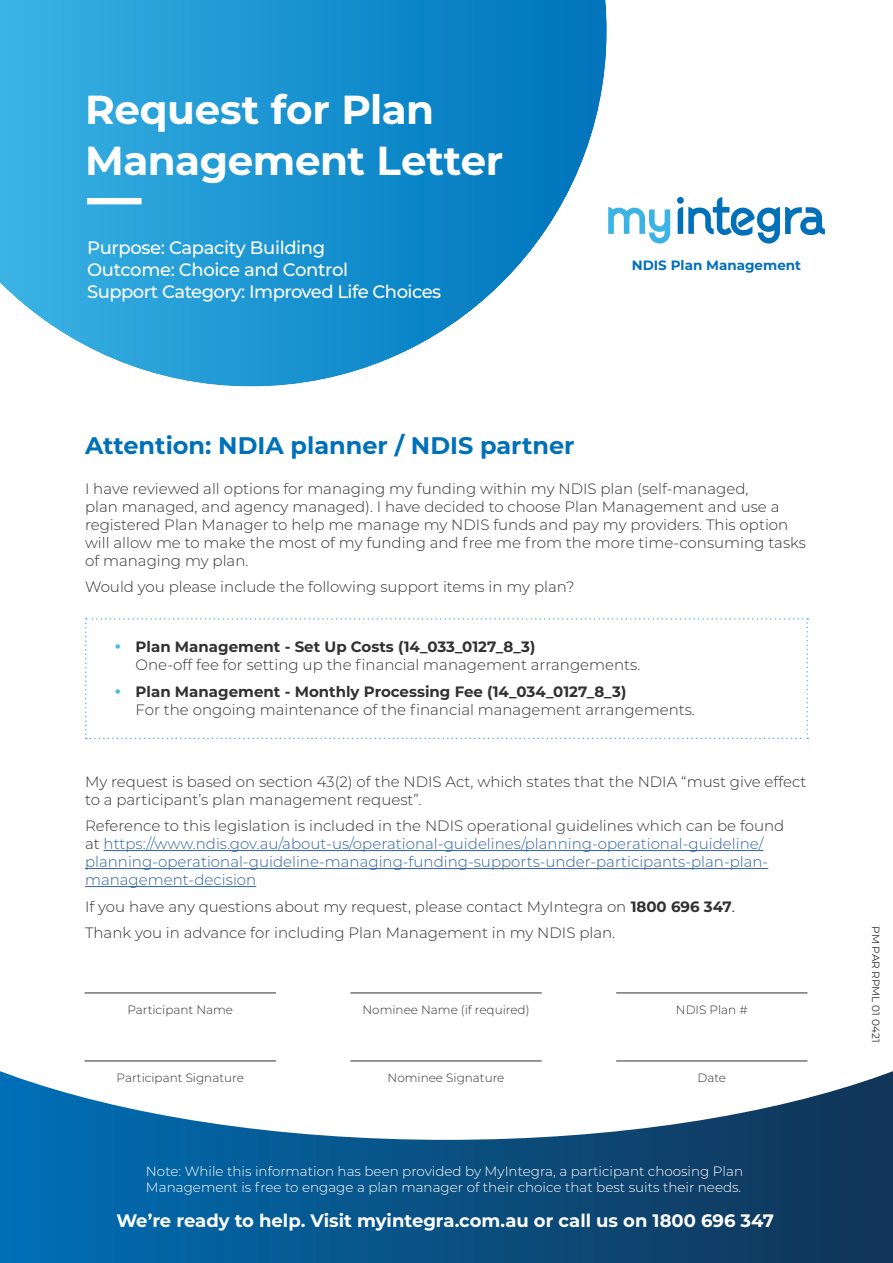
<style>
.page{position:relative;width:893px;height:1263px;background:#fff}
.page>*{position:absolute;margin:0;border:0;box-sizing:border-box;transform-origin:0 0}
.t1{font:700 40.5px/51.2px "Montserrat";letter-spacing:-.01em;color:#fff}
.t2{font:700 24px "Montserrat";color:#0070b9}
.t3{font:500 18px/21.6px "Montserrat";letter-spacing:-.025em;color:#fff}
.t4{font:700 18px "Montserrat";color:#fff}
.t5{font:300 15px/18px "Montserrat";color:#323032}
.t6{font:300 15px/18px "Montserrat";color:#2e62a1}
.t7{font:700 15px "Montserrat";color:#323032}
.t8{font:300 13.5px/16.2px "Montserrat";color:#fff}
.t9{font:700 13.5px "Montserrat";color:#0070b9}
.t10{font:300 12px "Montserrat";color:#323032}
.t11{font:10.5px "Montserrat";color:#323032}
.s1{color:#323032}
.s2{font-weight:700}
.s3{font-weight:400}
</style>
<div class="page">
<img style="left:0;top:1140px;width:893px;height:123px">
<svg style="left:0;top:737px;width:893px;height:403px"></svg>
<img style="left:0;top:0;width:607px;height:386px">
<svg style="left:678px;top:197px;width:147px;height:47px"></svg>
<svg style="left:608px;top:207px;width:62px;height:37px"></svg>
<div style="left:87px;top:198px;width:55px;height:6px;background:#fff"></div>
<hr style="left:104px;top:850px;width:659px;height:1px;background:#2e62a1">
<hr style="left:85px;top:868px;width:683px;height:1px;background:#2e62a1">
<hr style="left:85px;top:886px;width:171px;height:1px;background:#2e62a1">
<hr style="left:85px;top:992px;width:191px;height:1px;background:#323032">
<hr style="left:350px;top:992px;width:192px;height:1px;background:#323032">
<hr style="left:616px;top:992px;width:191px;height:1px;background:#323032">
<hr style="left:85px;top:1060px;width:191px;height:1px;background:#323032">
<hr style="left:350px;top:1060px;width:192px;height:1px;background:#323032">
<hr style="left:616px;top:1060px;width:191px;height:1px;background:#323032">
<svg style="left:85px;top:618px;width:723px;height:121px"></svg>
<h1 class="t1" style="left:85px;top:86px;width:420px">Request for Plan<br>Management Letter</h1>
<p class="t3" style="left:87px;top:239px;width:356px">Purpose: Capacity Building<br>Outcome: Choice and Control<br>Support Category: Improved Life Choices</p>
<p class="t9" style="left:632px;top:259px;width:171px">NDIS Plan Management</p>
<h2 class="t2" style="left:85px;top:434px;width:491px">Attention: NDIA planner / NDIS partner</h2>
<p class="t5" style="left:85px;top:480px;width:722px">I have reviewed all options for managing my funding within my NDIS plan (self-managed,<br>plan managed, and agency managed). I have decided to choose Plan Management and use a registered Plan Manager to help me manage my NDIS funds and pay my providers. This option will allow me to make the most of my funding and free me from the more time-consuming tasks of managing my plan.</p>
<p class="t5" style="left:85px;top:578px;width:491px">Would you please include the following support items in my plan?</p>
<p class="t7" style="left:136px;top:639px;width:401px">Plan Management - Set Up Costs (14_033_0127_8_3)</p>
<p class="t5" style="left:136px;top:656px;width:506px">One-off fee for setting up the financial management arrangements.</p>
<p class="t7" style="left:136px;top:684px;width:492px">Plan Management - Monthly Processing Fee (14_034_0127_8_3)</p>
<p class="t5" style="left:136px;top:701px;width:561px">For the ongoing maintenance of the financial management arrangements.</p>
<p class="t5" style="left:85px;top:773px;width:723px">My request is based on section 43(2) of the NDIS Act, which states that the NDIA “must give effect to a participant’s plan management request”.</p>
<p class="t6" style="left:85px;top:817px;width:701px"><span class="s1">Reference to this legislation is included in the NDIS operational guidelines which can be found at</span> https://www.ndis.gov.au/about-us/operational-guidelines/planning-operational-guideline/ planning-operational-guideline-managing-funding-supports-under-participants-plan-plan&shy;management-decision</p>
<p class="t5" style="left:85px;top:893px;width:651px;line-height:26.5px">If you have any questions about my request, please contact MyIntegra on <span class="s2">1800 696 347</span><span class="s3">.<br></span>Thank you in advance for including Plan Management in my NDIS plan.</p>
<p class="t10" style="left:127px;top:1004px;width:107px">Participant Name</p>
<p class="t10" style="left:117px;top:1072px;width:129px">Participant Signature</p>
<p class="t10" style="left:362px;top:1004px;width:169px">Nominee Name (if required)</p>
<p class="t10" style="left:676px;top:1004px;width:73px">NDIS Plan #</p>
<p class="t10" style="left:388px;top:1072px;width:118px">Nominee Signature</p>
<p class="t10" style="left:697px;top:1072px;width:30px">Date</p>
<p class="t8" style="left:146px;top:1163px;width:599px">Note: While this information has been provided by MyIntegra, a participant choosing Plan<br>Management is free to engage a plan manager of their choice that best suits their needs.</p>
<p class="t4" style="left:116px;top:1211px;width:659px">We’re ready to help. Visit myintegra.com.au or call us on 1800 696 347</p>
<p class="t11" style="left:882px;top:926px;width:118px;rotate:90deg">PM PAR RPML 01 0421</p>
</div>
